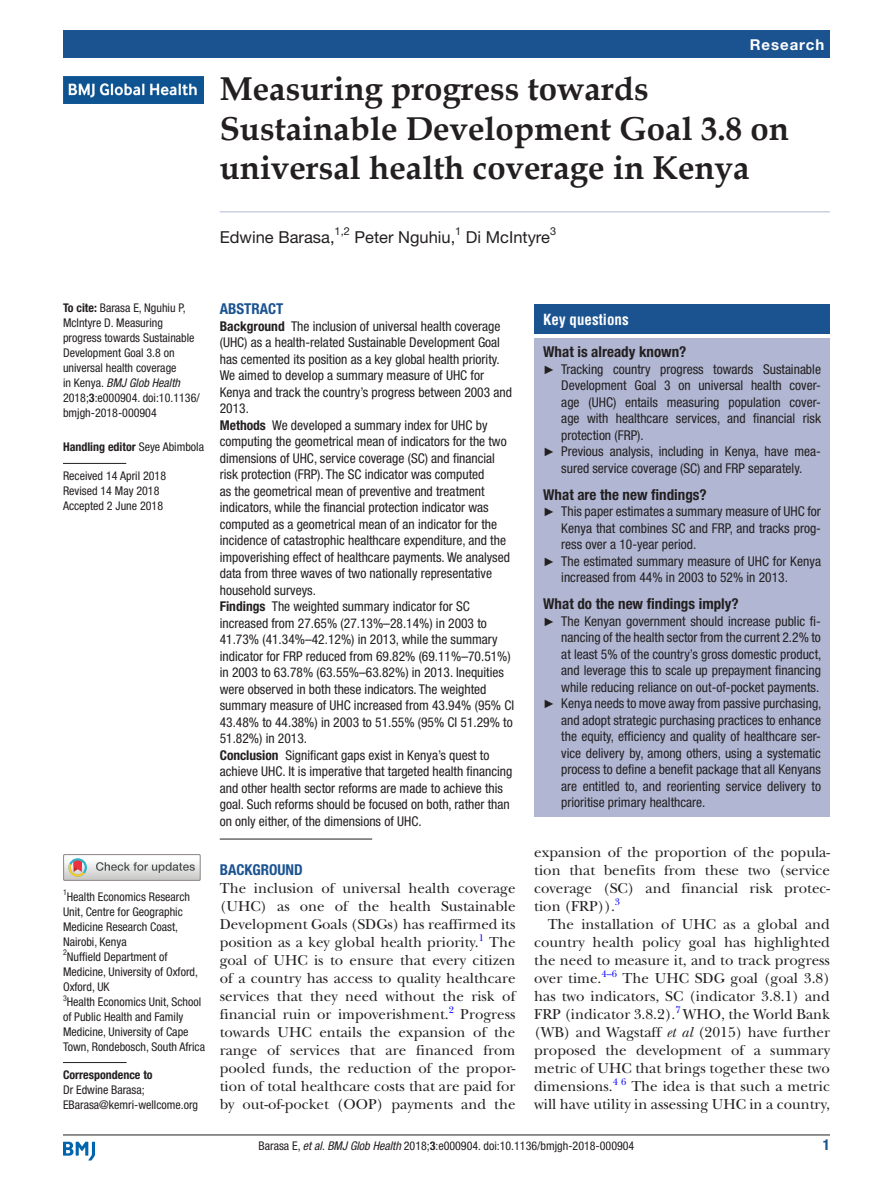
<style>
.page{position:relative;width:893px;height:1191px;background:#fff}
.page>*{position:absolute;margin:0;border:0;box-sizing:border-box;transform-origin:0 0}
.t1{font:700 33px/39px "Book Antiqua";color:#231f20}
.t2{font:16.5px "Helvetica Neue LT Std";color:#231f20}
.t3{font:15px/18px "New Baskerville";color:#231f20;text-align:justify}
.t4{font:700 condensed 15px "Helvetica Neue LT Std";color:#231f20}
.t5{font:700 condensed 15px "Helvetica Neue LT Std";color:#1b5391}
.t6{font:700 condensed 15px "Helvetica";color:#fff}
.t7{font:700 15px "Helvetica Neue LT Std";letter-spacing:.065em;color:#fff}
.t8{font:condensed 13.5px/16.5px "Helvetica Neue LT Std";color:#231f20}
.t9{font:condensed 12px/15px "Helvetica Neue LT Std";color:#231f20}
.t10{font:700 condensed 12px "Helvetica Neue LT Std";color:#231f20}
.t11{font:10.95px "Helvetica Neue LT Std";color:#231f20}
.t12{font:9.9px "New Baskerville";color:#00f}
.s1{font-weight:700}
.s2{font-style:italic}
.s3{font-weight:400}
.s4{font-family:"Arial";font-stretch:normal;font-size:12px}
</style>
<div class="page">
<hr style="left:63px;top:1134px;width:767px;height:1px;background:#231f20">
<svg style="left:63px;top:1141px;width:32px;height:19px"></svg>
<div style="left:63px;top:854px;width:138px;height:27px;border:1px solid #969090"></div>
<svg style="left:64px;top:854px;width:136px;height:26px"></svg>
<hr style="left:220px;top:211px;width:610px;height:1px;background:#b1b7d3">
<div style="left:63px;top:31px;width:767px;height:27px;background:#1b5391"></div>
<hr style="left:63px;top:463px;width:63px;height:1px;background:#231f20">
<hr style="left:63px;top:1062px;width:64px;height:1px;background:#231f20">
<img style="left:63px;top:77px;width:141px;height:27px">
<hr style="left:220px;top:838px;width:152px;height:1px;background:#231f20">
<div style="left:534px;top:303px;width:296px;height:30px;background:#1b5391"></div>
<div style="left:534px;top:337px;width:296px;height:479px;background:#b1b7d3"></div>
<p class="t7" style="left:750px;top:35px;width:76px">Research</p>
<h1 class="t1" style="left:220px;top:70px;width:571px">Measuring progress towards<br>Sustainable Development Goal 3.8 on universal health coverage in Kenya</h1>
<p class="t2" style="left:220px;top:227px;width:116px">Edwine Barasa,</p>
<p class="t11" style="left:335px;top:225px;width:17px">1,2</p>
<p class="t2" style="left:354px;top:227px;width:102px">Peter Nguhiu,</p>
<p class="t11" style="left:455px;top:225px;width:8px">1</p>
<p class="t2" style="left:466px;top:227px;width:86px">Di McIntyre</p>
<p class="t11" style="left:550px;top:225px;width:8px">3</p>
<p class="t9" style="left:63px;top:300px;width:138px"><span class="s1">To cite:</span> Barasa E, Nguhiu P,<br>McIntyre D. Measuring progress towards Sustainable<br>Development Goal 3.8 on universal health coverage<br>in Kenya. <span class="s2">BMJ Glob Health<br></span>2018;<span class="s1">3</span>:e000904. doi:10.1136/ bmjgh-2018-000904</p>
<p class="t10" style="left:63px;top:439px;width:142px">Handling editor <span class="s3">Seye Abimbola</span></p>
<p class="t9" style="left:63px;top:468px;width:105px">Received 14 April 2018<br>Revised 14 May 2018<br>Accepted 2 June 2018</p>
<p class="t9" style="left:63px;top:889px;width:144px"><sup>1</sup>Health Economics Research<br>Unit, Centre for Geographic<br>Medicine Research Coast,<br>Nairobi, Kenya<br><sup>2</sup>Nuffield Department of<br>Medicine, University of Oxford,<br>Oxford, UK<br><sup>3</sup>Health Economics Unit, School of Public Health and Family<br>Medicine, University of Cape<br>Town, Rondebosch, South Africa</p>
<p class="t10" style="left:63px;top:1067px;width:91px">Correspondence to</p>
<p class="t9" style="left:63px;top:1082px;width:137px">Dr Edwine Barasa;<br>EBarasa@kemri-wellcome.org</p>
<p class="t5" style="left:220px;top:300px;width:49px">Abstract</p>
<p class="t8" style="left:220px;top:318px;width:296px"><span class="s1">Background</span> The inclusion of universal health coverage (UHC) as a health-related Sustainable Development Goal has cemented its position as a key global health priority.<br>We aimed to develop a summary measure of UHC for Kenya and track the country’s progress between 2003 and 2013.<br><span class="s1">Methods</span> We developed a summary index for UHC by computing the geometrical mean of indicators for the two dimensions of UHC, service coverage (SC) and financial risk protection (FRP). The SC indicator was computed<br>as the geometrical mean of preventive and treatment indicators, while the financial protection indicator was computed as a geometrical mean of an indicator for the incidence of catastrophic healthcare expenditure, and the impoverishing effect of healthcare payments. We analysed data from three waves of two nationally representative household surveys.<br><span class="s1">Findings</span> The weighted summary indicator for SC increased from 27.65% (27.13%–28.14%) in 2003 to 41.73% (41.34%–42.12%) in 2013, while the summary indicator for FRP reduced from 69.82% (69.11%–70.51%) in 2003 to 63.78% (63.55%–63.82%) in 2013. Inequities were observed in both these indicators. The weighted summary measure of UHC increased from 43.94% (95% CI 43.48% to 44.38%) in 2003 to 51.55% (95% CI 51.29% to 51.82%) in 2013.<br><span class="s1">Conclusion</span> Significant gaps exist in Kenya’s quest to achieve UHC. It is imperative that targeted health financing and other health sector reforms are made to achieve this goal. Such reforms should be focused on both, rather than on only either, of the dimensions of UHC.</p>
<p class="t5" style="left:220px;top:861px;width:85px">Background</p>
<p class="t3" style="left:220px;top:879px;width:297px">The inclusion of universal health coverage (UHC) as one of the health Sustainable Development Goals (SDGs) has reaffirmed its position as a key global health priority.</p>
<p class="t12" style="left:479px;top:931px;width:7px">1</p>
<p class="t3" style="left:220px;top:933px;width:297px;text-indent:269px">The goal of UHC is to ensure that every citizen of a country has access to quality healthcare services that they need without the risk of financial ruin or impoverishment.</p>
<p class="t12" style="left:449px;top:1003px;width:7px">2</p>
<p class="t3" style="left:220px;top:1005px;width:297px;text-indent:240px">Progress towards UHC entails the expansion of the range of services that are financed from pooled funds, the reduction of the propor&shy;tion of total healthcare costs that are paid for by out-of-pocket (OOP) payments and the</p>
<p class="t6" style="left:543px;top:310px;width:87px">Key questions</p>
<p class="t4" style="left:543px;top:343px;width:145px">What is already known?</p>
<p class="t8" style="left:543px;top:361px;width:279px"><span class="s4">►</span> Tracking country progress towards Sustainable</p>
<p class="t8" style="left:561px;top:377px;width:261px">Development Goal 3 on universal health cover-</p>
<p class="t8" style="left:561px;top:394px;width:261px">age (UHC) entails measuring population cover-</p>
<p class="t8" style="left:561px;top:410px;width:261px">age with healthcare services, and financial risk</p>
<p class="t8" style="left:561px;top:427px;width:84px">protection (FRP).</p>
<p class="t8" style="left:543px;top:443px;width:279px"><span class="s4">►</span> Previous analysis, including in Kenya, have mea-</p>
<p class="t8" style="left:561px;top:460px;width:243px">sured service coverage (SC) and FRP separately.</p>
<p class="t4" style="left:543px;top:485px;width:165px">What are the new findings?</p>
<p class="t8" style="left:543px;top:503px;width:279px"><span class="s4">►</span> This paper estimates a summary measure of UHC for</p>
<p class="t8" style="left:561px;top:520px;width:261px">Kenya that combines SC and FRP, and tracks prog-</p>
<p class="t8" style="left:561px;top:536px;width:137px">ress over a 10-year period.</p>
<p class="t8" style="left:543px;top:553px;width:279px"><span class="s4">►</span> The estimated summary measure of UHC for Kenya</p>
<p class="t8" style="left:561px;top:569px;width:228px">increased from 44% in 2003 to 52% in 2013.</p>
<p class="t4" style="left:543px;top:595px;width:197px">What do the new findings imply?</p>
<p class="t8" style="left:543px;top:613px;width:279px"><span class="s4">►</span> The Kenyan government should increase public fi-</p>
<p class="t8" style="left:561px;top:629px;width:261px">nancing of the health sector from the current 2.2% to</p>
<p class="t8" style="left:561px;top:646px;width:262px">at least 5% of the country’s gross domestic product,</p>
<p class="t8" style="left:561px;top:662px;width:261px">and leverage this to scale up prepayment financing</p>
<p class="t8" style="left:561px;top:679px;width:260px">while reducing reliance on out-of-pocket payments.</p>
<p class="t8" style="left:543px;top:695px;width:280px"><span class="s4">►</span> Kenya needs to move away from passive purchasing,</p>
<p class="t8" style="left:561px;top:712px;width:261px">and adopt strategic purchasing practices to enhance</p>
<p class="t8" style="left:561px;top:728px;width:261px">the equity, efficiency and quality of healthcare ser-</p>
<p class="t8" style="left:561px;top:745px;width:261px">vice delivery by, among others, using a systematic</p>
<p class="t8" style="left:561px;top:761px;width:261px">process to define a benefit package that all Kenyans</p>
<p class="t8" style="left:561px;top:778px;width:261px">are entitled to, and reorienting service delivery to</p>
<p class="t8" style="left:561px;top:794px;width:146px">prioritise primary healthcare.</p>
<p class="t3" style="left:534px;top:843px;width:297px">expansion of the proportion of the popula&shy;tion that benefits from these two (service coverage (SC) and financial risk protec&shy;tion (FRP)).<sup>3</sup></p>
<p class="t3" style="left:534px;top:915px;width:297px;text-indent:14px">The installation of UHC as a global and country health policy goal has highlighted the need to measure it, and to track progress over time.</p>
<p class="t12" style="left:601px;top:967px;width:17px">4–6</p>
<p class="t3" style="left:534px;top:969px;width:297px;text-indent:88px">The UHC SDG goal (goal 3.8) has two indicators, SC (indicator 3.8.1) and FRP (indicator 3.8.2).<sup>7</sup> WHO, the World Bank (WB) and Wagstaff <span class="s2">et al</span> (2015) have further proposed the development of a summary metric of UHC that brings together these two dimensions.</p>
<p class="t12" style="left:613px;top:1075px;width:15px">4 6</p>
<p class="t3" style="left:534px;top:1077px;width:297px;text-align:right">The idea is that such a metric<br>will have utility in assessing UHC in a country,</p>
<p class="t9" style="left:259px;top:1137px;width:377px">Barasa E, <span class="s2">et al</span>. <span class="s2">BMJ Glob Health</span> 2018;<span class="s1">3</span>:e000904. doi:10.1136/bmjgh-2018-000904</p>
<p class="t5" style="left:823px;top:1135px;width:9px">1</p>
</div>
